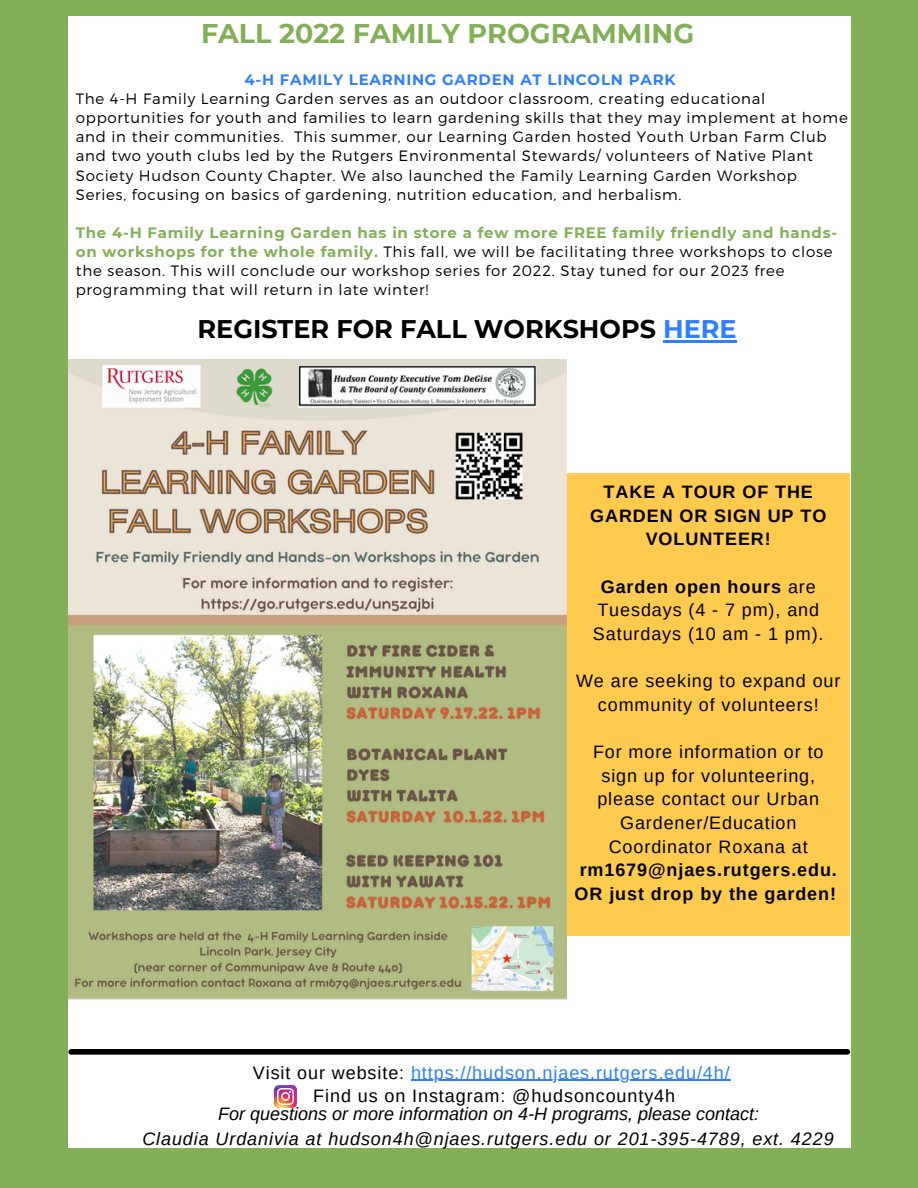
<style>
.page{position:relative;width:918px;height:1188px;background:#83b056}
.page>*{position:absolute;margin:0;border:0;box-sizing:border-box;transform-origin:0 0}
.t1{font:700 27px "Montserrat";color:#83b056}
.t2{font:700 25.5px "Montserrat";color:#000}
.t3{font:18px/23.7px "Arimo";letter-spacing:.05em;color:#000;text-align:center}
.t4{font:italic 18px/24.8px "Arimo";letter-spacing:.05em;color:#000;text-align:center}
.t5{font:700 18px/23.7px "Arimo";letter-spacing:.05em;color:#000;text-align:center}
.t6{font:300 15px/19.2px "Montserrat";letter-spacing:.05em;color:#000}
.t7{font:700 15px "Montserrat";letter-spacing:.05em;color:#2e7fff}
.s1{font-weight:700;color:#83b056}
.s2{color:#2e7fff}
.s3{font-weight:700}
</style>
<div class="page">
<div style="left:68px;top:16px;width:782px;height:1132px;background:#fff"></div>
<hr style="left:411px;top:1080px;width:320px;height:1px;background:#2e7fff">
<img style="left:274px;top:1085px;width:23px;height:23px">
<img style="left:68px;top:360px;width:499px;height:640px">
<div style="left:567px;top:473px;width:282px;height:463px;background:#ffcb4f"></div>
<hr style="left:663px;top:341px;width:74px;height:2px;background:#2e7fff">
<div style="left:71px;top:1049px;width:776px;height:6px;background:#000"></div>
<h1 class="t1" style="left:201px;top:16px;width:495px">FALL 2022 FAMILY PROGRAMMING</h1>
<p class="t7" style="left:244px;top:70px;width:433px">4-H FAMILY LEARNING GARDEN AT LINCOLN PARK</p>
<p class="t6" style="left:76px;top:88px;width:774px">The 4-H Family Learning Garden serves as an outdoor classroom, creating educational opportunities for youth and families to learn gardening skills that they may implement at home and in their communities. This summer, our Learning Garden hosted Youth Urban Farm Club and two youth clubs led by the Rutgers Environmental Stewards/ volunteers of Native Plant Society Hudson County Chapter. We also launched the Family Learning Garden Workshop Series, focusing on basics of gardening, nutrition education, and herbalism.</p>
<p class="t6" style="left:76px;top:222px;width:763px"><span class="s1">The 4-H Family Learning Garden has in store a few more FREE family friendly and hands&shy;on workshops for the whole family.</span> This fall, we will be facilitating three workshops to close the season. This will conclude our workshop series for 2022. Stay tuned for our 2023 free programming that will return in late winter!</p>
<h2 class="t2" style="left:198px;top:314px;width:541px">REGISTER FOR FALL WORKSHOPS <span class="s2">HERE</span></h2>
<p class="t5" style="left:590px;top:480px;width:238px">TAKE A TOUR OF THE<br>GARDEN OR SIGN UP TO<br>VOLUNTEER!</p>
<p class="t3" style="left:593px;top:575px;width:232px"><span class="s3">Garden open hours</span> are<br>Tuesdays (4 - 7 pm), and<br>Saturdays (10 am - 1 pm).</p>
<p class="t3" style="left:576px;top:669px;width:266px">We are seeking to expand our community of volunteers!</p>
<p class="t3" style="left:593px;top:740px;width:232px">For more information or to sign up for volunteering, please contact our Urban<br>Gardener/Education<br>Coordinator Roxana at</p>
<p class="t5" style="left:575px;top:858px;width:264px;text-align:left">rm1679@njaes.rutgers.edu.<br>OR just drop by the garden!</p>
<p class="t3" style="left:253px;top:1061px;width:478px">Visit our website: <span class="s2">https://hudson.njaes.rutgers.edu/4h/<br></span>Find us on Instagram: @hudsoncounty4h</p>
<p class="t4" style="left:142px;top:1102px;width:693px">For questions or more information on 4-H programs, please contact:<br>Claudia Urdanivia at hudson4h@njaes.rutgers.edu or 201-395-4789, ext. 4229</p>
</div>
